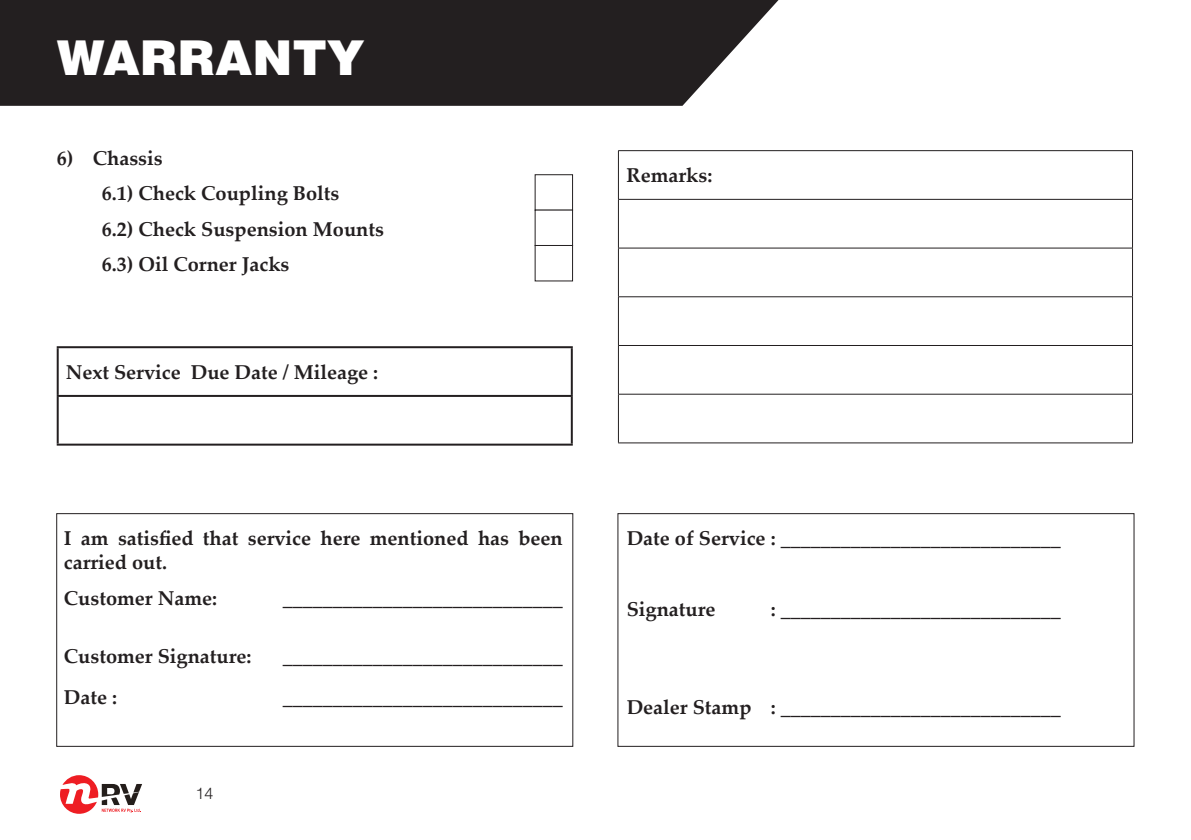
<style>
.page{position:relative;width:1191px;height:840px;background:#fff}
.page>*{position:absolute;margin:0;border:0;box-sizing:border-box;transform-origin:0 0}
.t1{font:900 48px "Helvetica LT Std";color:#fff}
.t2{font:700 20px/35.4px "Palatino Linotype";color:#231f20}
.t3{font:300 16px "Helvetica Neue LT Std";color:#231f20}
</style>
<div class="page">
<svg style="left:0;top:0;width:779px;height:106px;background:#302d2e"></svg>
<svg style="left:60px;top:775px;width:82px;height:38px"></svg>
<div style="left:535px;top:174px;width:38px;height:36px;border:1px solid #231f20"></div>
<div style="left:535px;top:245px;width:38px;height:36px;border:1px solid #231f20"></div>
<hr style="left:57px;top:346px;width:516px;height:2px;background:#231f20">
<hr style="left:57px;top:348px;width:2px;height:46px;background:#231f20">
<hr style="left:571px;top:348px;width:2px;height:46px;background:#231f20">
<hr style="left:57px;top:394px;width:516px;height:2px;background:#231f20">
<hr style="left:57px;top:396px;width:2px;height:47px;background:#231f20">
<hr style="left:571px;top:396px;width:2px;height:47px;background:#231f20">
<hr style="left:57px;top:443px;width:516px;height:2px;background:#231f20">
<hr style="left:618px;top:150px;width:514px;height:1px;background:#231f20">
<hr style="left:618px;top:151px;width:1px;height:48px;background:#231f20">
<hr style="left:1132px;top:151px;width:1px;height:48px;background:#231f20">
<hr style="left:618px;top:199px;width:514px;height:1px;background:#231f20">
<hr style="left:618px;top:199px;width:1px;height:49px;background:#231f20">
<hr style="left:1132px;top:199px;width:1px;height:49px;background:#231f20">
<hr style="left:618px;top:247px;width:514px;height:1px;background:#231f20">
<hr style="left:618px;top:248px;width:1px;height:48px;background:#231f20">
<hr style="left:1132px;top:248px;width:1px;height:48px;background:#231f20">
<hr style="left:618px;top:296px;width:514px;height:1px;background:#231f20">
<hr style="left:618px;top:297px;width:1px;height:48px;background:#231f20">
<hr style="left:1132px;top:297px;width:1px;height:48px;background:#231f20">
<hr style="left:618px;top:345px;width:514px;height:1px;background:#231f20">
<hr style="left:618px;top:345px;width:1px;height:49px;background:#231f20">
<hr style="left:1132px;top:345px;width:1px;height:49px;background:#231f20">
<hr style="left:618px;top:393px;width:514px;height:1px;background:#231f20">
<hr style="left:618px;top:394px;width:1px;height:48px;background:#231f20">
<hr style="left:1132px;top:394px;width:1px;height:48px;background:#231f20">
<hr style="left:618px;top:442px;width:514px;height:1px;background:#231f20">
<div style="left:56px;top:513px;width:517px;height:233px;border:1px solid #231f20"></div>
<div style="left:617px;top:513px;width:517px;height:233px;border:1px solid #231f20"></div>
<h1 class="t1" style="left:57px;top:26px;width:309px">WARRANTY</h1>
<p class="t2" style="left:102px;top:140px;width:284px;text-indent:-45px">6) Chassis<br>6.1) Check Coupling Bolts<br>6.2) Check Suspension Mounts<br>6.3) Oil Corner Jacks</p>
<p class="t2" style="left:66px;top:353px;width:314px">Next Service Due Date / Mileage :</p>
<p class="t2" style="left:64px;top:525px;width:500px;line-height:24px">I am satisfied that service here mentioned has been carried out.</p>
<p class="t2" style="left:64px;top:579px;width:155px">Customer Name:</p>
<p class="t2" style="left:283px;top:579px;width:281px">____________________________</p>
<p class="t2" style="left:64px;top:637px;width:189px">Customer Signature:</p>
<p class="t2" style="left:64px;top:678px;width:55px">Date :</p>
<p class="t2" style="left:283px;top:637px;width:281px">____________________________</p>
<p class="t2" style="left:283px;top:678px;width:281px">____________________________</p>
<p class="t3" style="left:196px;top:782px;width:19px">14</p>
<p class="t2" style="left:626px;top:157px;width:87px">Remarks:</p>
<p class="t2" style="left:626px;top:520px;width:436px">Date of Service : ____________________________</p>
<p class="t2" style="left:626px;top:590px;width:90px">Signature</p>
<p class="t2" style="left:770px;top:590px;width:292px">: ____________________________</p>
<p class="t2" style="left:626px;top:688px;width:436px">Dealer Stamp : ____________________________</p>
</div>
